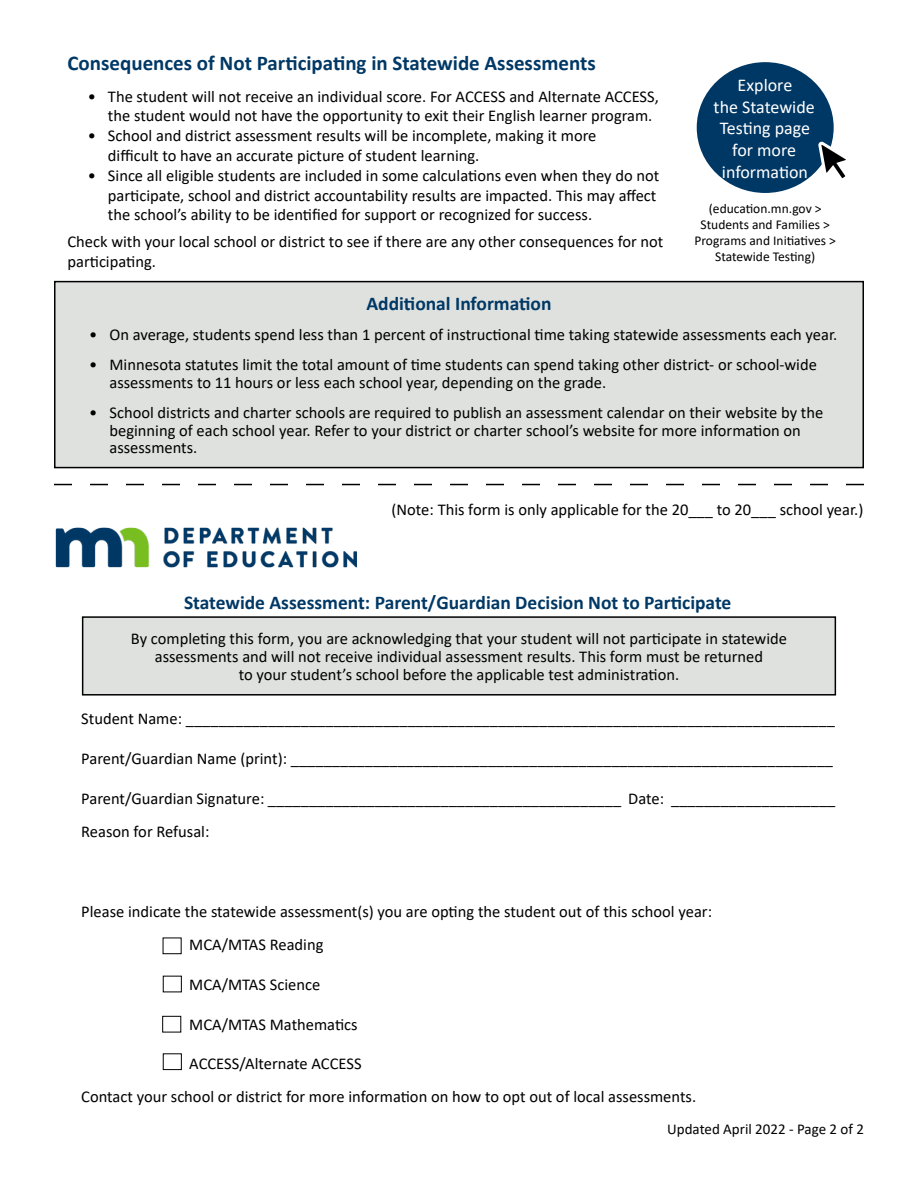
<style>
.page{position:relative;width:918px;height:1188px;background:#fff}
.page>*{position:absolute;margin:0;border:0;box-sizing:border-box;transform-origin:0 0}
.t1{font:700 21px "Calibri";color:#003865}
.t2{font:700 19.5px "Calibri";color:#003865}
.t3{font:18px/21.6px "Calibri";color:#fff;text-align:center}
.t4{font:16.5px/19.8px "Calibri";color:#000}
.t5{font:15px "Calibri";color:#000}
.t6{font:13.5px/16.2px "Calibri";color:#000;text-align:center}
</style>
<div class="page">
<svg style="left:54px;top:280px;width:810px;height:416px"></svg>
<svg style="left:54px;top:484px;width:810px;height:1px"></svg>
<div style="left:697px;top:62px;width:137px;height:131px;background:#003865;border-radius:50%"></div>
<svg style="left:816px;top:139px;width:30px;height:40px"></svg>
<img style="left:54px;top:522px;width:302px;height:51px">
<svg style="left:162px;top:937px;width:20px;height:133px"></svg>
<h2 class="t1" style="left:68px;top:48px;width:530px">Consequences of Not Participating in Statewide Assessments</h2>
<p class="t4" style="left:108px;top:86px;width:552px;text-indent:-20px">• The student will not receive an individual score. For ACCESS and Alternate ACCESS, the student would not have the opportunity to exit their English learner program.</p>
<p class="t4" style="left:108px;top:125px;width:490px;text-indent:-20px">• School and district assessment results will be incomplete, making it more difficult to have an accurate picture of student learning.</p>
<p class="t4" style="left:108px;top:165px;width:553px;text-indent:-20px">• Since all eligible students are included in some calculations even when they do not participate, school and district accountability results are impacted. This may affect the school’s ability to be identified for support or recognized for success.</p>
<p class="t4" style="left:67px;top:231px;width:597px">Check with your local school or district to see if there are any other consequences for not participating.</p>
<p class="t3" style="left:714px;top:74px;width:103px">Explore<br>the Statewide<br>Testing page for more information</p>
<p class="t6" style="left:695px;top:200px;width:143px">(education.mn.gov &gt;<br>Students and Families &gt;<br>Programs and Initiatives &gt;<br>Statewide Testing)</p>
<h2 class="t2" style="left:366px;top:290px;width:187px">Additional Information</h2>
<p class="t4" style="left:89px;top:325px;width:750px">• On average, students spend less than 1 percent of instructional time taking statewide assessments each year.</p>
<p class="t4" style="left:109px;top:355px;width:709px;line-height:17.9px;text-indent:-20px">• Minnesota statutes limit the total amount of time students can spend taking other district- or school-wide assessments to 11 hours or less each school year, depending on the grade.</p>
<p class="t4" style="left:109px;top:403px;width:715px;line-height:17.9px;text-indent:-20px">• School districts and charter schools are required to publish an assessment calendar on their website by the beginning of each school year. Refer to your district or charter school’s website for more information on assessments.</p>
<p class="t4" style="left:392px;top:499px;width:473px">(Note: This form is only applicable for the 20___ to 20___ school year.)</p>
<h2 class="t2" style="left:184px;top:588px;width:549px">Statewide Assessment: Parent/Guardian Decision Not to Participate</h2>
<p class="t4" style="left:131px;top:629px;width:658px;line-height:18px;text-align:center">By completing this form, you are acknowledging that your student will not participate in statewide assessments and will not receive individual assessment results. This form must be returned<br>to your student’s school before the applicable test administration.</p>
<p class="t4" style="left:81px;top:709px;width:755px">Student Name: _______________________________________________________________________________</p>
<p class="t4" style="left:81px;top:748px;width:753px">Parent/Guardian Name (print): __________________________________________________________________</p>
<p class="t4" style="left:81px;top:788px;width:756px">Parent/Guardian Signature: ___________________________________________ Date: ____________________</p>
<p class="t4" style="left:81px;top:821px;width:130px">Reason for Refusal:</p>
<p class="t4" style="left:189px;top:894px;width:524px;line-height:33.3px;text-indent:-108px">Please indicate the statewide assessment(s) you are opting the student out of this school year:<br>MCA/MTAS Reading</p>
<p class="t4" style="left:189px;top:974px;width:132px">MCA/MTAS Science</p>
<p class="t4" style="left:189px;top:1014px;width:170px">MCA/MTAS Mathematics</p>
<p class="t4" style="left:81px;top:1047px;width:616px;line-height:33.3px;text-indent:108px">ACCESS/Alternate ACCESS<br>Contact your school or district for more information on how to opt out of local assessments.</p>
<p class="t5" style="left:667px;top:1119px;width:198px">Updated April 2022 - Page 2 of 2</p>
</div>
